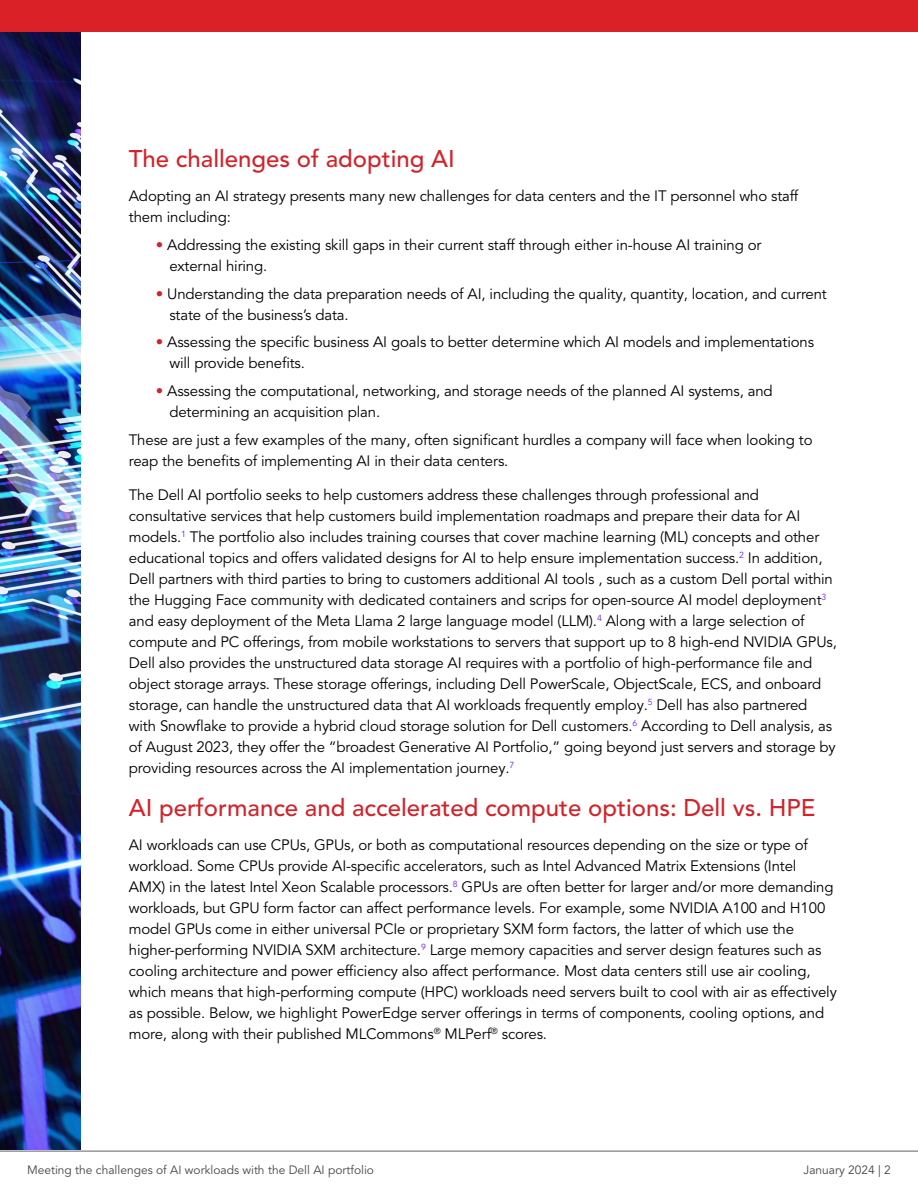
<style>
.page{position:relative;width:918px;height:1188px;background:#fff}
.page>*{position:absolute;margin:0;border:0;box-sizing:border-box;transform-origin:0 0}
.t1{font:500 24px "Avenir LT Pro";color:#d2232a}
.t2{font:15px/21px "Avenir LT Pro";letter-spacing:-.01em;color:#000}
.t3{font:12px "Avenir LT Pro";color:#464547}
.s1{color:#d2232a}
</style>
<div class="page">
<img style="left:0;top:32px;width:81px;height:1117px">
<hr style="left:0;top:1151px;width:918px;height:1px;background:#616264">
<div style="left:0;top:0;width:918px;height:32px;background:#da2128"></div>
<h1 class="t1" style="left:129px;top:144px;width:327px">The challenges of adopting AI</h1>
<p class="t2" style="left:129px;top:186px;width:671px">Adopting an AI strategy presents many new challenges for data centers and the IT personnel who staff them including:</p>
<p class="t2" style="left:169px;top:235px;width:594px;text-indent:-14px"><span class="s1">•</span> Addressing the existing skill gaps in their current staff through either in-house AI training or external hiring.</p>
<p class="t2" style="left:169px;top:283px;width:659px;text-indent:-14px"><span class="s1">•</span> Understanding the data preparation needs of AI, including the quality, quantity, location, and current state of the business’s data.</p>
<p class="t2" style="left:169px;top:332px;width:646px;text-indent:-14px"><span class="s1">•</span> Assessing the specific business AI goals to better determine which AI models and implementations will provide benefits.</p>
<p class="t2" style="left:169px;top:381px;width:605px;text-indent:-14px"><span class="s1">•</span> Assessing the computational, networking, and storage needs of the planned AI systems, and determining an acquisition plan.</p>
<p class="t2" style="left:129px;top:430px;width:685px">These are just a few examples of the many, often significant hurdles a company will face when looking to reap the benefits of implementing AI in their data centers.</p>
<p class="t2" style="left:129px;top:485px;width:710px">The Dell AI portfolio seeks to help customers address these challenges through professional and consultative services that help customers build implementation roadmaps and prepare their data for AI models.<sup>1</sup> The portfolio also includes training courses that cover machine learning (ML) concepts and other educational topics and offers validated designs for AI to help ensure implementation success.<sup>2</sup> In addition, Dell partners with third parties to bring to customers additional AI tools , such as a custom Dell portal within the Hugging Face community with dedicated containers and scrips for open-source AI model deployment<sup>3 </sup>and easy deployment of the Meta Llama 2 large language model (LLM).<sup>4</sup> Along with a large selection of compute and PC offerings, from mobile workstations to servers that support up to 8 high-end NVIDIA GPUs, Dell also provides the unstructured data storage AI requires with a portfolio of high-performance file and object storage arrays. These storage offerings, including Dell PowerScale, ObjectScale, ECS, and onboard storage, can handle the unstructured data that AI workloads frequently employ.<sup>5</sup> Dell has also partnered with Snowflake to provide a hybrid cloud storage solution for Dell customers.<sup>6</sup> According to Dell analysis, as of August 2023, they offer the “broadest Generative AI Portfolio,” going beyond just servers and storage by providing resources across the AI implementation journey.<sup>7</sup></p>
<h1 class="t1" style="left:129px;top:793px;width:688px">AI performance and accelerated compute options: Dell vs. HPE</h1>
<p class="t2" style="left:129px;top:835px;width:710px">AI workloads can use CPUs, GPUs, or both as computational resources depending on the size or type of workload. Some CPUs provide AI-specific accelerators, such as Intel Advanced Matrix Extensions (Intel<br>AMX) in the latest Intel Xeon Scalable processors.<sup>8</sup> GPUs are often better for larger and/or more demanding workloads, but GPU form factor can affect performance levels. For example, some NVIDIA A100 and H100 model GPUs come in either universal PCIe or proprietary SXM form factors, the latter of which use the higher-performing NVIDIA SXM architecture.<sup>9</sup> Large memory capacities and server design features such as cooling architecture and power efficiency also affect performance. Most data centers still use air cooling, which means that high-performing compute (HPC) workloads need servers built to cool with air as effectively as possible. Below, we highlight PowerEdge server offerings in terms of components, cooling options, and more, along with their published MLCommons<sup>®</sup> MLPerf<sup>®</sup> scores.</p>
<p class="t3" style="left:27px;top:1163px;width:349px">Meeting the challenges of AI workloads with the Dell AI portfolio</p>
<p class="t3" style="left:804px;top:1163px;width:89px">January 2024 | 2</p>
</div>
